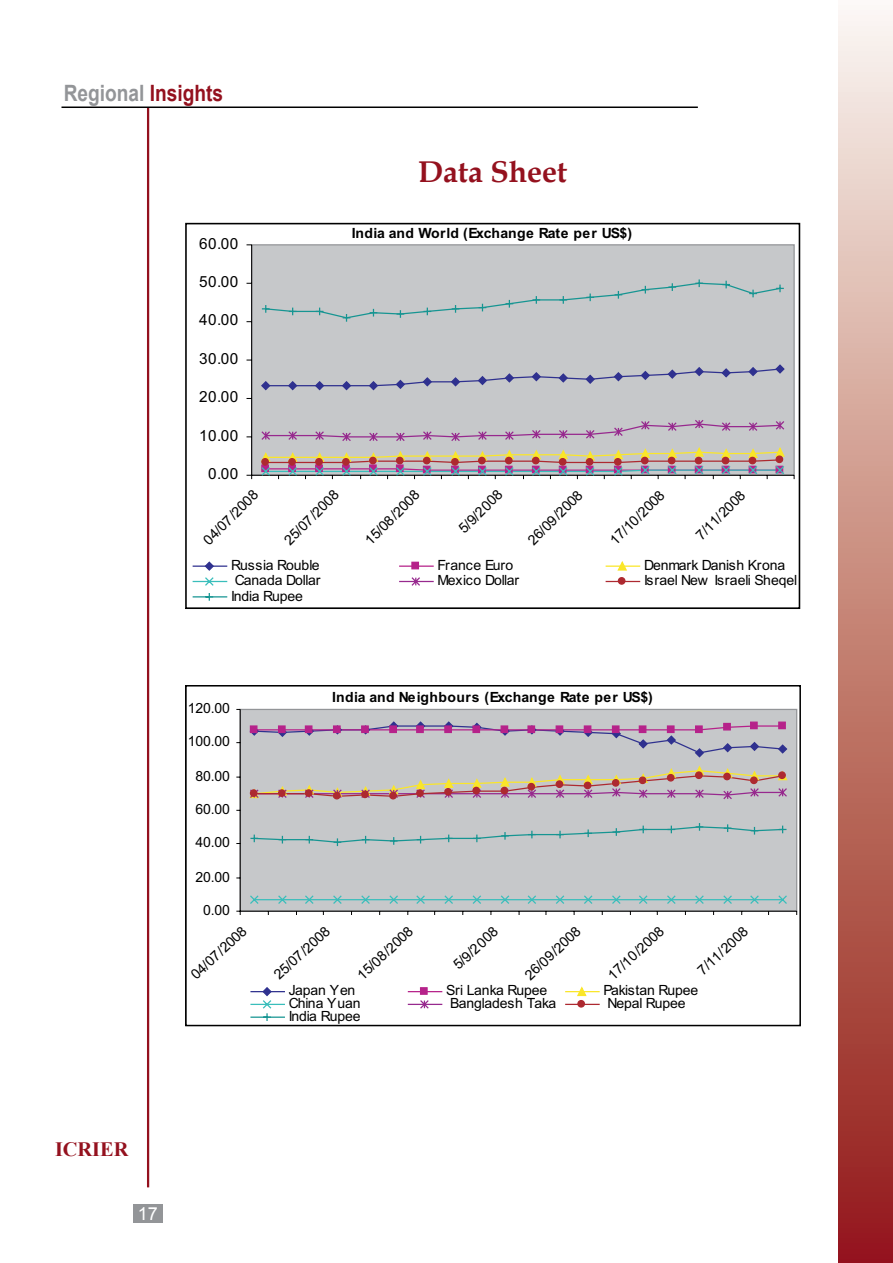
<style>
.page{position:relative;width:893px;height:1263px;background:#fff}
.page>*{position:absolute;margin:0;border:0;box-sizing:border-box;transform-origin:0 0}
.t1{font:700 30px "Book Antiqua";color:#94111e}
.t2{font:700 22.5px "Arial";color:#939598;scale:.85 1}
.t3{font:700 20.4px "Times New Roman";color:#94111e}
.t4{font:18px "Arial";color:#fff}
.t5{font:15.3px "Arial";letter-spacing:.03em;color:#000}
.t6{font:14.1px "Arial";letter-spacing:-.01em;color:#000}
.t7{font:700 14.1px "Arial";letter-spacing:.025em;color:#000}
.t8{font:700 14.1px "Arial";letter-spacing:-.005em;color:#000}
.s1{color:#94111e}
</style>
<div class="page">
<div style="left:838px;top:0;width:55px;height:1263px;background:linear-gradient(to bottom,#f9f4e8,#92170f)"></div>
<hr style="left:61px;top:107px;width:637px;height:1px;background:#000">
<hr style="left:147px;top:108px;width:2px;height:1079px;background:#94111e">
<div style="left:133px;top:1204px;width:29px;height:18px;background:#939598"></div>
<svg style="left:192px;top:244px;width:603px;height:357px"></svg>
<div style="left:185px;top:223px;width:615px;height:386px;border:2px solid #000"></div>
<svg style="left:236px;top:708px;width:562px;height:313px"></svg>
<div style="left:185px;top:685px;width:616px;height:341px;border:2px solid #000"></div>
<h2 class="t2" style="left:64px;top:79px;width:189px">Regional <span class="s1">Insights</span></h2>
<p class="t5" style="left:199px;top:233px;width:41px">60.00</p>
<p class="t5" style="left:199px;top:272px;width:41px">50.00</p>
<p class="t5" style="left:199px;top:310px;width:41px">40.00</p>
<p class="t5" style="left:199px;top:348px;width:41px">30.00</p>
<p class="t5" style="left:199px;top:387px;width:41px">20.00</p>
<p class="t5" style="left:199px;top:425px;width:41px">10.00</p>
<p class="t5" style="left:208px;top:464px;width:32px">0.00</p>
<h1 class="t1" style="left:418px;top:151px;width:151px">Data Sheet</h1>
<p class="t8" style="left:352px;top:224px;width:282px">India and World (Exchange Rate per US$)</p>
<p class="t6" style="left:199px;top:536px;width:72px;rotate:-45deg">04/07/2008</p>
<p class="t6" style="left:280px;top:536px;width:72px;rotate:-45deg">25/07/2008</p>
<p class="t6" style="left:361px;top:536px;width:72px;rotate:-45deg">15/08/2008</p>
<p class="t6" style="left:455px;top:524px;width:57px;rotate:-45deg">5/9/2008</p>
<p class="t6" style="left:524px;top:536px;width:72px;rotate:-45deg">26/09/2008</p>
<p class="t6" style="left:606px;top:536px;width:72px;rotate:-45deg">17/10/2008</p>
<p class="t6" style="left:692px;top:531px;width:64px;rotate:-45deg">7/11/2008</p>
<p class="t6" style="left:231px;top:556px;width:90px">Russia Rouble</p>
<p class="t6" style="left:438px;top:556px;width:77px">France Euro</p>
<p class="t6" style="left:644px;top:556px;width:143px">Denmark Danish Krona</p>
<p class="t6" style="left:235px;top:571px;width:87px">Canada Dollar</p>
<p class="t6" style="left:438px;top:571px;width:83px">Mexico Dollar</p>
<p class="t6" style="left:644px;top:571px;width:155px">Israel New Israeli Sheqel</p>
<p class="t6" style="left:231px;top:586px;width:73px">India Rupee</p>
<p class="t6" style="left:188px;top:699px;width:44px">120.00</p>
<p class="t6" style="left:188px;top:732px;width:44px">100.00</p>
<p class="t6" style="left:195px;top:767px;width:36px">80.00</p>
<p class="t6" style="left:195px;top:800px;width:36px">60.00</p>
<p class="t6" style="left:195px;top:833px;width:36px">40.00</p>
<p class="t6" style="left:195px;top:868px;width:36px">20.00</p>
<p class="t6" style="left:203px;top:901px;width:28px">0.00</p>
<p class="t7" style="left:332px;top:688px;width:322px">India and Neighbours (Exchange Rate per US$)</p>
<p class="t6" style="left:187px;top:970px;width:72px;rotate:-43deg">04/07/2008</p>
<p class="t6" style="left:270px;top:970px;width:72px;rotate:-43deg">25/07/2008</p>
<p class="t6" style="left:353px;top:970px;width:72px;rotate:-43deg">15/08/2008</p>
<p class="t6" style="left:449px;top:960px;width:57px;rotate:-43deg">5/9/2008</p>
<p class="t6" style="left:521px;top:970px;width:72px;rotate:-43deg">26/09/2008</p>
<p class="t6" style="left:604px;top:970px;width:72px;rotate:-43deg">17/10/2008</p>
<p class="t6" style="left:693px;top:965px;width:64px;rotate:-43deg">7/11/2008</p>
<p class="t6" style="left:289px;top:981px;width:68px">Japan Yen</p>
<p class="t6" style="left:446px;top:981px;width:103px">Sri Lanka Rupee</p>
<p class="t6" style="left:604px;top:981px;width:96px">Pakistan Rupee</p>
<p class="t6" style="left:289px;top:994px;width:73px">China Yuan</p>
<p class="t6" style="left:450px;top:994px;width:108px">Bangladesh Taka</p>
<p class="t6" style="left:607px;top:994px;width:80px">Nepal Rupee</p>
<p class="t6" style="left:289px;top:1007px;width:73px">India Rupee</p>
<h3 class="t3" style="left:55px;top:1135px;width:75px">ICRIER</h3>
<p class="t4" style="left:138px;top:1201px;width:22px">17</p>
</div>
